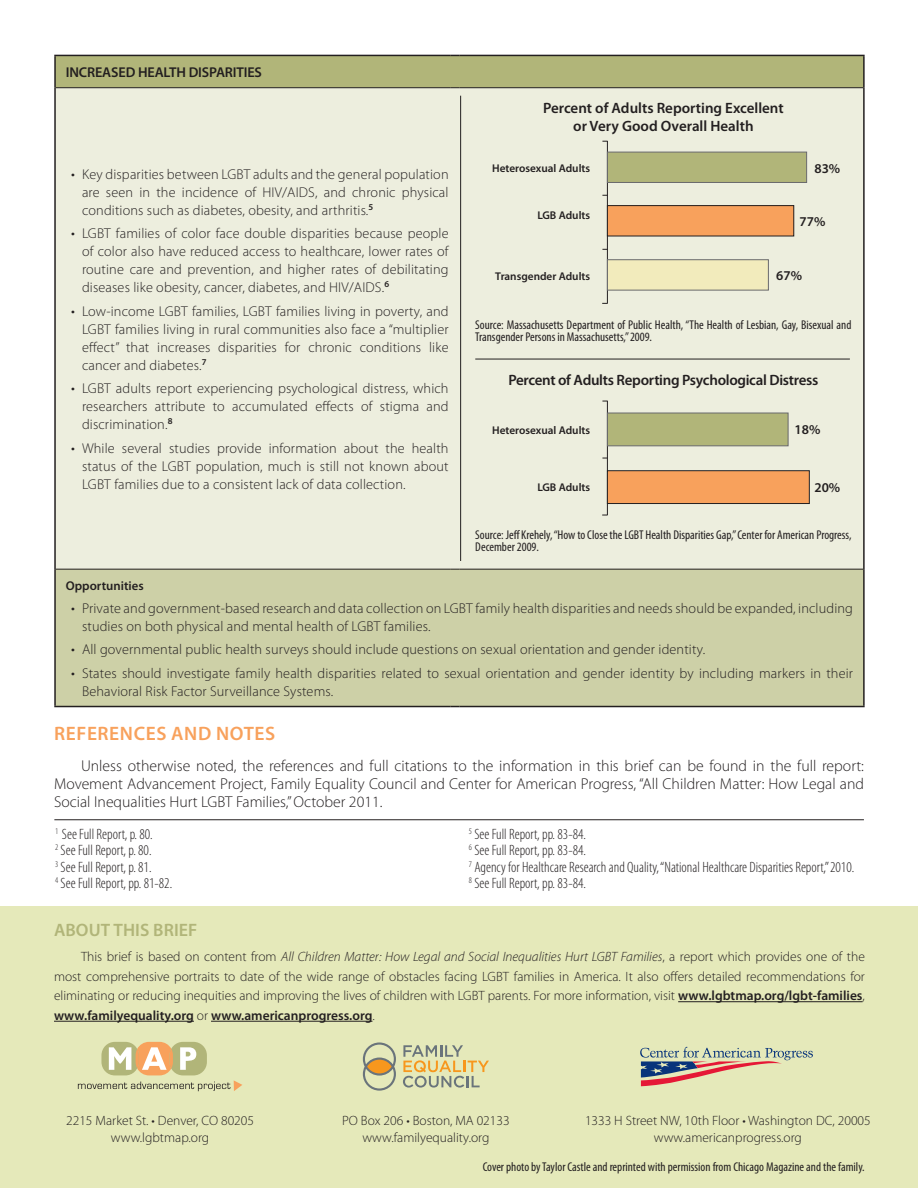
<style>
.page{position:relative;width:918px;height:1188px;background:#fff}
.page>*{position:absolute;margin:0;border:0;box-sizing:border-box;transform-origin:0 0}
.Heading_2{font:600 19.5px "Myriad Pro";letter-spacing:.03em;color:#f8a15c}
.t1{font:600 18px "Myriad Pro";letter-spacing:.005em;color:#b1b579}
.Body{font:300 15.75px/18px "Myriad Pro";color:#231f20;text-align:justify}
.t2{font:300 condensed 15px "Myriad Pro";color:#231f20}
.t3{font:600 15px/18px "Myriad Pro";letter-spacing:-.015em;color:#231f20;text-align:center}
.t4{font:300 14.25px/18px "Myriad Pro";letter-spacing:.01em;color:#231f20;text-align:justify}
.t5{font:600 14.25px "Myriad Pro";letter-spacing:-.01em;color:#231f20}
.Body-2{font:300 13.5px/19.5px "Myriad Pro";color:#231f20;text-align:justify}
.t6{font:600 13.5px "Myriad Pro";color:#231f20}
.t7{font:condensed 12.75px/12.8px "Myriad Pro";color:#231f20}
.t8{font:600 12.75px "Myriad Pro";color:#231f20}
.t9{font:600 11.25px "Myriad Pro";color:#231f20}
.s1{font-size:15.3px}
.s2{font-style:italic}
.s3{font-weight:600}
</style>
<div class="page">
<div style="left:55px;top:55px;width:809px;height:33px;background:#b1b579"></div>
<div style="left:56px;top:88px;width:807px;height:481px;background:#edeede"></div>
<div style="left:55px;top:569px;width:809px;height:138px;background:#cdd0a7"></div>
<hr style="left:54px;top:56px;width:2px;height:32px;background:#231f20">
<hr style="left:863px;top:56px;width:2px;height:32px;background:#231f20">
<hr style="left:54px;top:88px;width:2px;height:481px;background:#231f20">
<hr style="left:863px;top:88px;width:2px;height:481px;background:#231f20">
<hr style="left:54px;top:569px;width:2px;height:137px;background:#231f20">
<hr style="left:863px;top:569px;width:2px;height:137px;background:#231f20">
<hr style="left:56px;top:87px;width:394px;height:1px;background:#231f20">
<hr style="left:459px;top:87px;width:404px;height:1px;background:#231f20">
<hr style="left:56px;top:569px;width:394px;height:1px;background:#231f20">
<hr style="left:459px;top:569px;width:404px;height:1px;background:#231f20">
<hr style="left:54px;top:706px;width:396px;height:1px;background:#231f20">
<hr style="left:459px;top:706px;width:406px;height:1px;background:#231f20">
<hr style="left:54px;top:55px;width:396px;height:1px;background:#231f20">
<hr style="left:459px;top:55px;width:406px;height:1px;background:#231f20">
<hr style="left:607px;top:141px;width:1px;height:163px;background:#231f20">
<div style="left:607px;top:152px;width:200px;height:31px;background:#b1b579;border:1px solid #69696c"></div>
<div style="left:607px;top:259px;width:162px;height:31px;background:#f2ebbc;border:1px solid #69696c"></div>
<div style="left:607px;top:206px;width:187px;height:30px;background:#f8a15c"></div>
<div style="left:607px;top:205px;width:187px;height:31px;border:1px solid #231f20"></div>
<hr style="left:475px;top:359px;width:375px;height:1px;background:#231f20">
<hr style="left:607px;top:401px;width:1px;height:114px;background:#231f20">
<div style="left:607px;top:413px;width:181px;height:33px;background:#b1b579;border:1px solid #69696c"></div>
<div style="left:607px;top:471px;width:202px;height:33px;background:#f8a15c"></div>
<div style="left:607px;top:470px;width:203px;height:34px;border:1px solid #231f20"></div>
<hr style="left:460px;top:96px;width:1px;height:465px;background:#231f20">
<div style="left:0;top:906px;width:918px;height:282px;background:#e5e9ba"></div>
<hr style="left:678px;top:1001px;width:185px;height:1px;background:#231f20">
<hr style="left:54px;top:1021px;width:140px;height:1px;background:#231f20">
<hr style="left:211px;top:1021px;width:161px;height:1px;background:#231f20">
<svg style="left:78px;top:1042px;width:164px;height:49px"></svg>
<svg style="left:640px;top:1047px;width:173px;height:39px"></svg>
<svg style="left:363px;top:1042px;width:33px;height:49px"></svg>
<svg style="left:403px;top:1045px;width:86px;height:43px"></svg>
<hr style="left:54px;top:820px;width:810px;height:1px;background:#231f20">
<p class="t5" style="left:66px;top:63px;width:198px">INCREASED HEALTH DISPARITIES</p>
<p class="t4" style="left:82px;top:165px;width:368px;text-indent:-11px"><span class="s1">•</span> Key disparities between LGBT adults and the general population are seen in the incidence of HIV/AIDS, and chronic physical conditions such as diabetes, obesity, and arthritis.<sup>5</sup></p>
<p class="t4" style="left:82px;top:225px;width:368px;text-indent:-11px"><span class="s1">•</span> LGBT families of color face double disparities because people of color also have reduced access to healthcare, lower rates of routine care and prevention, and higher rates of debilitating diseases like obesity, cancer, diabetes, and HIV/AIDS.<sup>6</sup></p>
<p class="t4" style="left:82px;top:302px;width:368px;text-indent:-11px"><span class="s1">•</span> Low-income LGBT families, LGBT families living in poverty, and LGBT families living in rural communities also face a “multiplier effect” that increases disparities for chronic conditions like cancer and diabetes.<sup>7</sup></p>
<p class="t4" style="left:82px;top:379px;width:368px;text-indent:-11px"><span class="s1">•</span> LGBT adults report experiencing psychological distress, which researchers attribute to accumulated effects of stigma and discrimination.<sup>8</sup></p>
<p class="t4" style="left:82px;top:439px;width:368px;text-indent:-11px"><span class="s1">•</span> While several studies provide information about the health status of the LGBT population, much is still not known about LGBT families due to a consistent lack of data collection.</p>
<p class="t3" style="left:543px;top:99px;width:242px">Percent of Adults Reporting Excellent or Very Good Overall Health</p>
<p class="t9" style="left:492px;top:161px;width:100px">Heterosexual Adults</p>
<p class="t9" style="left:537px;top:208px;width:54px">LGB Adults</p>
<p class="t6" style="left:814px;top:160px;width:27px">83%</p>
<p class="t6" style="left:800px;top:213px;width:27px">77%</p>
<p class="t9" style="left:495px;top:269px;width:96px">Transgender Adults</p>
<p class="t6" style="left:776px;top:267px;width:27px">67%</p>
<p class="t7" style="left:475px;top:318px;width:378px">Source: Massachusetts Department of Public Health, “The Health of Lesbian, Gay, Bisexual and<br>Transgender Persons in Massachusetts,” 2009.</p>
<p class="t3" style="left:508px;top:370px;width:312px">Percent of Adults Reporting Psychological Distress</p>
<p class="t9" style="left:492px;top:423px;width:100px">Heterosexual Adults</p>
<p class="t9" style="left:537px;top:480px;width:54px">LGB Adults</p>
<p class="t6" style="left:795px;top:421px;width:27px">18%</p>
<p class="t6" style="left:814px;top:479px;width:27px">20%</p>
<p class="t7" style="left:475px;top:528px;width:378px">Source: Jeff Krehely, “How to Close the LGBT Health Disparities Gap,” Center for American Progress,<br>December 2009.</p>
<p class="t8" style="left:66px;top:577px;width:79px">Opportunities</p>
<p class="t4" style="left:82px;top:599px;width:773px;text-indent:-11px"><span class="s1">•</span> Private and government-based research and data collection on LGBT family health disparities and needs should be expanded, including studies on both physical and mental health of LGBT families.</p>
<p class="t4" style="left:71px;top:640px;width:635px"><span class="s1">•</span> All governmental public health surveys should include questions on sexual orientation and gender identity.</p>
<p class="t4" style="left:82px;top:664px;width:773px;text-indent:-11px"><span class="s1">•</span> States should investigate family health disparities related to sexual orientation and gender identity by including markers in their<br>Behavioral Risk Factor Surveillance Systems.</p>
<p class="Heading_2" style="left:54px;top:721px;width:223px">REFERENCES AND NOTES</p>
<p class="Body" style="left:54px;top:756px;width:812px;text-indent:27px">Unless otherwise noted, the references and full citations to the information in this brief can be found in the full report:<br>Movement Advancement Project, Family Equality Council and Center for American Progress, “All Children Matter: How Legal and Social Inequalities Hurt LGBT Families,” October 2011.</p>
<p class="t2" style="left:55px;top:826px;width:99px"><sup>1</sup> See Full Report, p. 80.</p>
<p class="t2" style="left:55px;top:842px;width:98px"><sup>2</sup> See Full Report, p. 80.</p>
<p class="t2" style="left:55px;top:859px;width:98px"><sup>3</sup> See Full Report, p. 81.</p>
<p class="t2" style="left:55px;top:875px;width:119px"><sup>4</sup> See Full Report, pp. 81-82.</p>
<p class="t2" style="left:469px;top:826px;width:119px"><sup>5</sup> See Full Report, pp. 83-84.</p>
<p class="t2" style="left:469px;top:842px;width:119px"><sup>6</sup> See Full Report, pp. 83-84.</p>
<p class="t2" style="left:469px;top:859px;width:387px"><sup>7</sup> Agency for Healthcare Research and Quality, “National Healthcare Disparities Report,” 2010.</p>
<p class="t2" style="left:469px;top:875px;width:119px"><sup>8</sup> See Full Report, pp. 83-84.</p>
<p class="t1" style="left:54px;top:919px;width:145px">ABOUT THIS BRIEF</p>
<p class="Body-2" style="left:54px;top:947px;width:812px;text-indent:27px">This brief is based on content from <span class="s2">All Children Matter: How Legal and Social Inequalities Hurt LGBT Families</span>, a report which provides one of the most comprehensive portraits to date of the wide range of obstacles facing LGBT families in America. It also offers detailed recommendations for eliminating or reducing inequities and improving the lives of children with LGBT parents. For more information, visit <span class="s3">www.lgbtmap.org/lgbt-families</span>, <span class="s3">www.familyequality.org</span> or <span class="s3">www.americanprogress.org</span>.</p>
<p class="Body-2" style="left:66px;top:1111px;width:189px">2215 Market St. • Denver, CO 80205</p>
<p class="Body-2" style="left:111px;top:1127px;width:100px">www.lgbtmap.org</p>
<p class="Body-2" style="left:342px;top:1111px;width:169px">PO Box 206 • Boston, MA 02133</p>
<p class="Body-2" style="left:362px;top:1127px;width:128px">www.familyequality.org</p>
<p class="Body-2" style="left:585px;top:1112px;width:287px;line-height:16.5px;text-align:center">1333 H Street NW, 10th Floor • Washington DC, 20005 www.americanprogress.org</p>
<p class="t7" style="left:483px;top:1160px;width:383px">Cover photo by Taylor Castle and reprinted with permission from Chicago Magazine and the family.</p>
</div>
